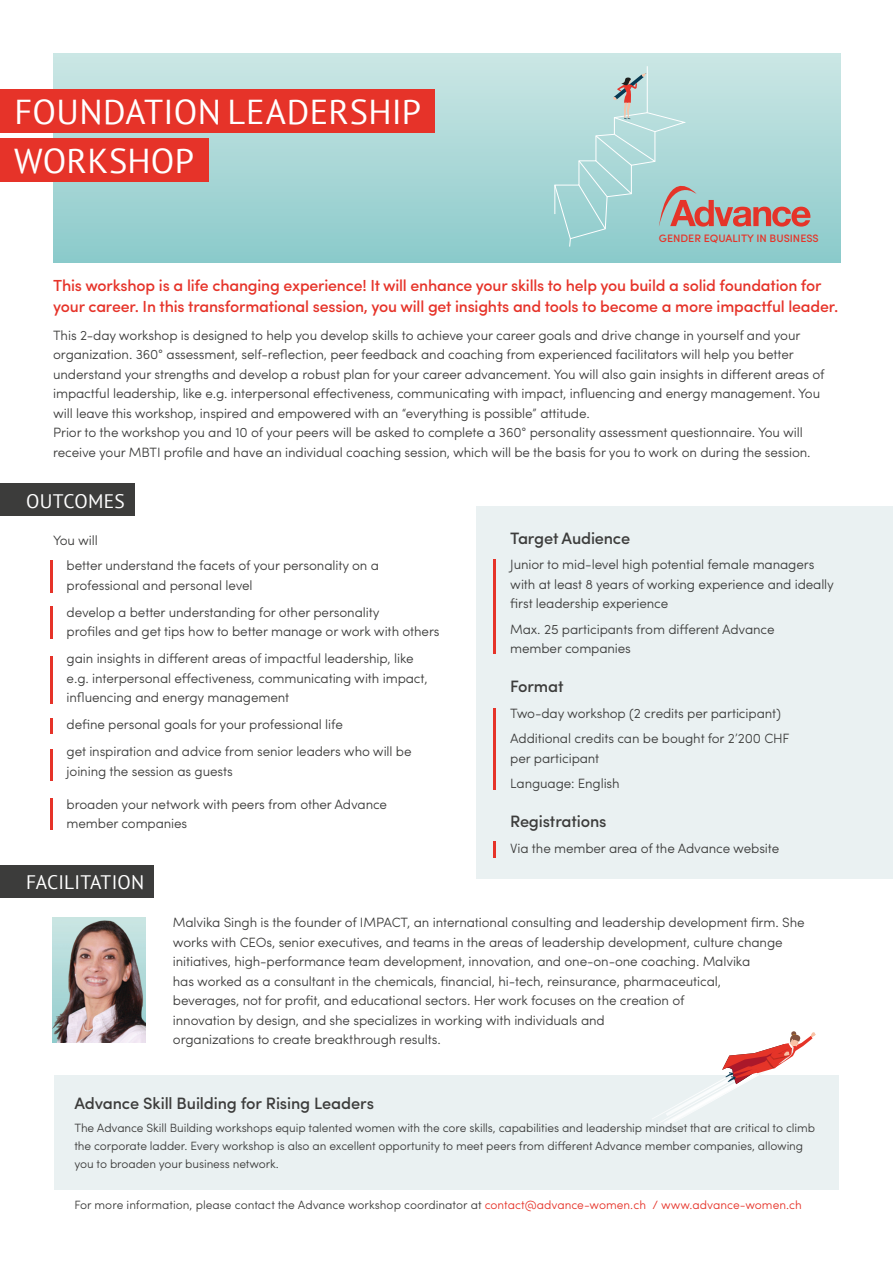
<style>
.page{position:relative;width:893px;height:1263px;background:#fff}
.page>*{position:absolute;margin:0;border:0;box-sizing:border-box;transform-origin:0 0}
.t1{font:34.5px "PT Sans";letter-spacing:.01em;color:#fff}
.t2{font:19.5px "PT Sans";letter-spacing:.01em;color:#fff}
.t3{font:500 16.5px "Sofia Pro";letter-spacing:-.01em;color:#3c3c3b}
.t4{font:500 16.05px/21px "Sofia Pro";letter-spacing:-.01em;color:#e63329}
.t5{font:300 13.5px/19.5px "Sofia Pro";letter-spacing:-.01em;color:#3c3c3b}
.t6{font:300 12px/18px "Sofia Pro";letter-spacing:-.01em;color:#3c3c3b}
.t7{font:500 10.8px "Sofia Pro";color:#e53429}
.s1{color:#e63329}
</style>
<div class="page">
<div style="left:54px;top:1075px;width:785px;height:114px;background:#eaf1f2"></div>
<svg style="left:654px;top:1031px;width:161px;height:94px"></svg>
<div style="left:54px;top:54px;width:786px;height:208px;background:linear-gradient(to bottom,#cce7e5,#8ccacb)"></div>
<div style="left:0;top:138px;width:208px;height:43px;background:#e63329"></div>
<div style="left:0;top:89px;width:435px;height:44px;background:#e63329"></div>
<div style="left:0;top:484px;width:134px;height:32px;background:#3c3c3b"></div>
<hr style="left:50px;top:560px;width:3px;height:33px;background:#e63329">
<hr style="left:50px;top:606px;width:3px;height:33px;background:#e63329">
<hr style="left:50px;top:719px;width:3px;height:15px;background:#e63329">
<hr style="left:50px;top:749px;width:3px;height:31px;background:#e63329">
<hr style="left:50px;top:798px;width:3px;height:31px;background:#e63329">
<hr style="left:50px;top:656px;width:3px;height:47px;background:#e63329">
<div style="left:476px;top:506px;width:417px;height:372px;background:#eaf1f2"></div>
<hr style="left:493px;top:559px;width:3px;height:95px;background:#e63329">
<hr style="left:493px;top:708px;width:3px;height:81px;background:#e63329">
<hr style="left:493px;top:841px;width:3px;height:16px;background:#e63329">
<div style="left:0;top:865px;width:154px;height:33px;background:#3c3c3b"></div>
<img style="left:53px;top:918px;width:92px;height:125px">
<svg style="left:554px;top:65px;width:256px;height:182px;background:#b0d2d1"></svg>
<h1 class="t1" style="left:15px;top:90px;width:408px">FOUNDATION LEADERSHIP</h1>
<h1 class="t1" style="left:14px;top:139px;width:182px">WORKSHOP</h1>
<p class="t7" style="left:659px;top:230px;width:161px">GENDER EQUALITY IN BUSINESS</p>
<p class="t4" style="left:53px;top:274px;width:787px">This workshop is a life changing experience! It will enhance your skills to help you build a solid foundation for your career. In this transformational session, you will get insights and tools to become a more impactful leader.</p>
<p class="t5" style="left:53px;top:324px;width:773px">This 2-day workshop is designed to help you develop skills to achieve your career goals and drive change in yourself and your organization. 360° assessment, self-reflection, peer feedback and coaching from experienced facilitators will help you better understand your strengths and develop a robust plan for your career advancement. You will also gain insights in different areas of impactful leadership, like e.g. interpersonal effectiveness, communicating with impact, influencing and energy management. You will leave this workshop, inspired and empowered with an “everything is possible” attitude.<br>Prior to the workshop you and 10 of your peers will be asked to complete a 360° personality assessment questionnaire. You will receive your MBTI profile and have an individual coaching session, which will be the basis for you to work on during the session.</p>
<h2 class="t2" style="left:26px;top:488px;width:100px">OUTCOMES</h2>
<p class="t5" style="left:67px;top:526px;width:314px;line-height:25.5px;text-indent:-14px">You will<br>better understand the facets of your personality on a</p>
<p class="t5" style="left:67px;top:571px;width:314px;line-height:27px">professional and personal level<br>develop a better understanding for other personality</p>
<p class="t5" style="left:67px;top:617px;width:375px;line-height:27px">profiles and get tips how to better manage or work with others gain insights in different areas of impactful leadership, like</p>
<p class="t5" style="left:67px;top:667px;width:362px">e.g. interpersonal effectiveness, communicating with impact, influencing and energy management</p>
<p class="t5" style="left:67px;top:710px;width:346px;line-height:27px">define personal goals for your professional life<br>get inspiration and advice from senior leaders who will be</p>
<p class="t5" style="left:67px;top:760px;width:168px">joining the session as guests</p>
<p class="t5" style="left:67px;top:793px;width:322px">broaden your network with peers from other Advance member companies</p>
<h2 class="t2" style="left:26px;top:870px;width:119px">FACILITATION</h2>
<p class="t3" style="left:510px;top:526px;width:121px">Target Audience</p>
<p class="t5" style="left:510px;top:554px;width:325px">Junior to mid-level high potential female managers with at least 8 years of working experience and ideally first leadership experience</p>
<p class="t5" style="left:510px;top:618px;width:266px">Max. 25 participants from different Advance member companies</p>
<p class="t3" style="left:510px;top:674px;width:55px">Format</p>
<p class="t5" style="left:510px;top:699px;width:281px;line-height:25.5px">Two-day workshop (2 credits per participant)<br>Additional credits can be bought for 2’200 CHF</p>
<p class="t5" style="left:510px;top:744px;width:111px;line-height:25.5px">per participant<br>Language: English</p>
<p class="t3" style="left:510px;top:809px;width:98px">Registrations</p>
<p class="t5" style="left:510px;top:837px;width:271px">Via the member area of the Advance website</p>
<p class="t5" style="left:173px;top:912px;width:633px">Malvika Singh is the founder of IMPACT, an international consulting and leadership development firm. She works with CEOs, senior executives, and teams in the areas of leadership development, culture change initiatives, high-performance team development, innovation, and one-on-one coaching. Malvika<br>has worked as a consultant in the chemicals, financial, hi-tech, reinsurance, pharmaceutical,<br>beverages, not for profit, and educational sectors. Her work focuses on the creation of<br>innovation by design, and she specializes in working with individuals and<br>organizations to create breakthrough results.</p>
<p class="t3" style="left:74px;top:1090px;width:301px">Advance Skill Building for Rising Leaders</p>
<p class="t6" style="left:74px;top:1118px;width:742px">The Advance Skill Building workshops equip talented women with the core skills, capabilities and leadership mindset that are critical to climb the corporate ladder. Every workshop is also an excellent opportunity to meet peers from different Advance member companies, allowing you to broaden your business network.</p>
<p class="t6" style="left:74px;top:1195px;width:729px">For more information, please contact the Advance workshop coordinator at <span class="s1">contact@advance-women.ch / www.advance-women.ch</span></p>
</div>
